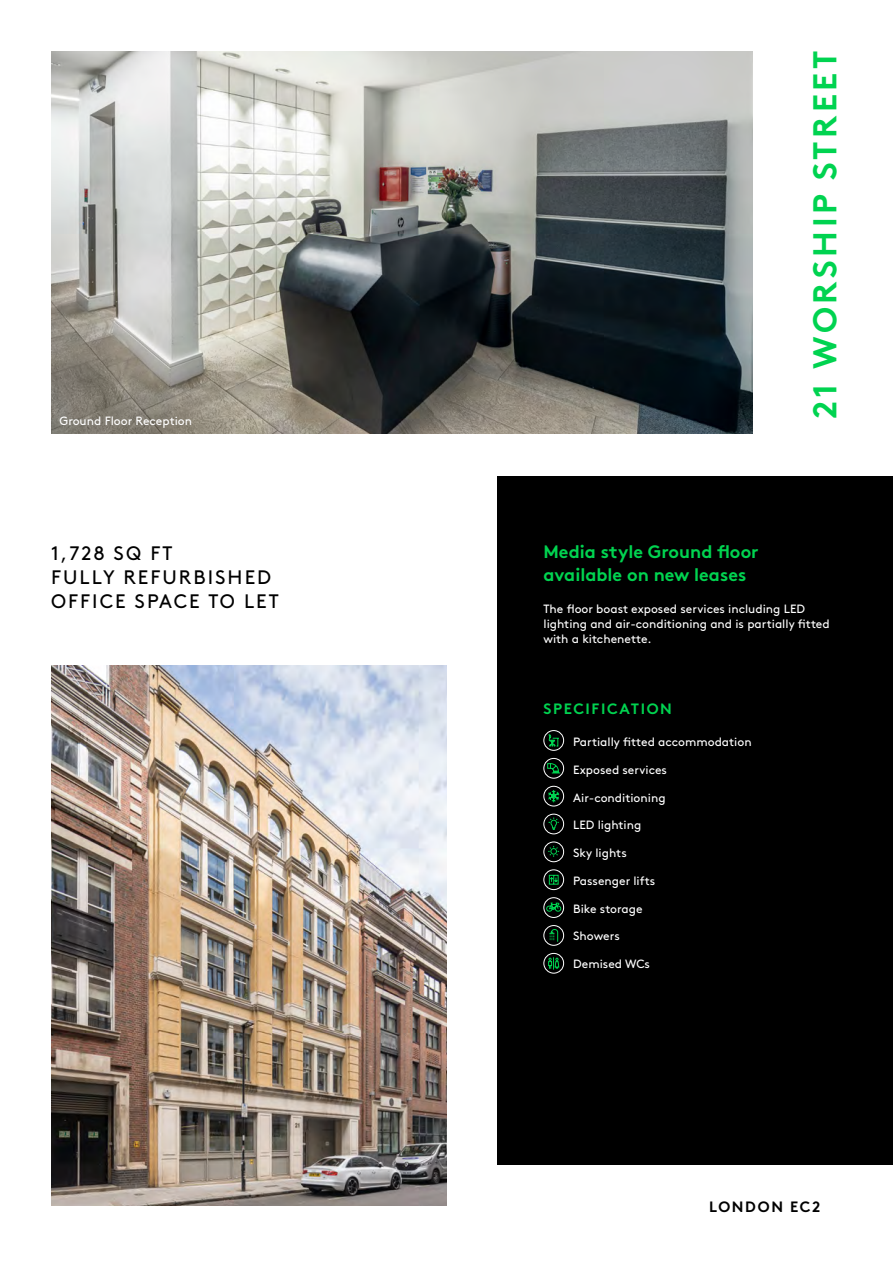
<style>
.page{position:relative;width:893px;height:1263px;background:#fff}
.page>*{position:absolute;margin:0;border:0;box-sizing:border-box;transform-origin:0 0}
.t1{font:700 33px "Brown";letter-spacing:.105em;color:#00d350}
.t2{font:19.5px/24px "Brown";letter-spacing:.105em;color:#000}
.t3{font:700 18px/22.5px "Brown";color:#00d350}
.t4{font:700 15px "Brown";letter-spacing:.105em;color:#00d350}
.t5{font:700 15px "Brown";letter-spacing:.105em;color:#000}
.Body{font:12px/15px "Brown";color:#fff}
</style>
<div class="page">
<div style="left:497px;top:476px;width:396px;height:689px;background:#000"></div>
<img style="left:51px;top:51px;width:702px;height:383px">
<img style="left:51px;top:665px;width:395px;height:540px">
<div style="left:543px;top:786px;width:21px;height:20px;border:1px solid #fff;border-radius:50%"></div>
<svg style="left:547px;top:789px;width:13px;height:14px"></svg>
<div style="left:543px;top:730px;width:21px;height:21px;border:1px solid #fff;border-radius:50%"></div>
<svg style="left:548px;top:734px;width:11px;height:13px"></svg>
<div style="left:543px;top:758px;width:21px;height:20px;border:1px solid #fff;border-radius:50%"></div>
<svg style="left:547px;top:763px;width:14px;height:11px"></svg>
<div style="left:543px;top:814px;width:21px;height:20px;border:1px solid #fff;border-radius:50%"></div>
<div style="left:543px;top:869px;width:21px;height:21px;border:1px solid #fff;border-radius:50%"></div>
<div style="left:543px;top:925px;width:21px;height:21px;border:1px solid #fff;border-radius:50%"></div>
<div style="left:543px;top:842px;width:21px;height:20px;border:1px solid #fff;border-radius:50%"></div>
<div style="left:543px;top:897px;width:21px;height:21px;border:1px solid #fff;border-radius:50%"></div>
<div style="left:543px;top:953px;width:21px;height:20px;border:1px solid #fff;border-radius:50%"></div>
<svg style="left:549px;top:929px;width:9px;height:13px"></svg>
<svg style="left:548px;top:956px;width:12px;height:14px"></svg>
<svg style="left:546px;top:902px;width:15px;height:10px"></svg>
<svg style="left:549px;top:874px;width:10px;height:11px"></svg>
<svg style="left:548px;top:817px;width:12px;height:13px"></svg>
<svg style="left:547px;top:845px;width:13px;height:12px"></svg>
<p class="Body" style="left:60px;top:413px;width:134px">Ground Floor Reception</p>
<p class="t2" style="left:51px;top:540px;width:229px">1,728 SQ FT<br>FULLY REFURBISHED<br>OFFICE SPACE TO LET</p>
<p class="t1" style="left:798px;top:419px;width:370px;rotate:-90deg">21 WORSHIP STREET</p>
<p class="t3" style="left:543px;top:539px;width:217px">Media style Ground floor available on new leases</p>
<p class="Body" style="left:543px;top:600px;width:288px">The floor boast exposed services including LED lighting and air-conditioning and is partially fitted with a kitchenette.</p>
<p class="t4" style="left:544px;top:697px;width:130px">SPECIFICATION</p>
<p class="Body" style="left:573px;top:733px;width:180px">Partially fitted accommodation</p>
<p class="Body" style="left:573px;top:761px;width:95px">Exposed services</p>
<p class="Body" style="left:573px;top:789px;width:94px">Air-conditioning</p>
<p class="Body" style="left:573px;top:817px;width:70px">LED lighting</p>
<p class="Body" style="left:573px;top:844px;width:55px">Sky lights</p>
<p class="Body" style="left:573px;top:872px;width:84px">Passenger lifts</p>
<p class="Body" style="left:573px;top:900px;width:71px">Bike storage</p>
<p class="Body" style="left:573px;top:928px;width:48px">Showers</p>
<p class="Body" style="left:573px;top:955px;width:78px">Demised WCs</p>
<p class="t5" style="left:709px;top:1194px;width:113px">LONDON EC2</p>
</div>
